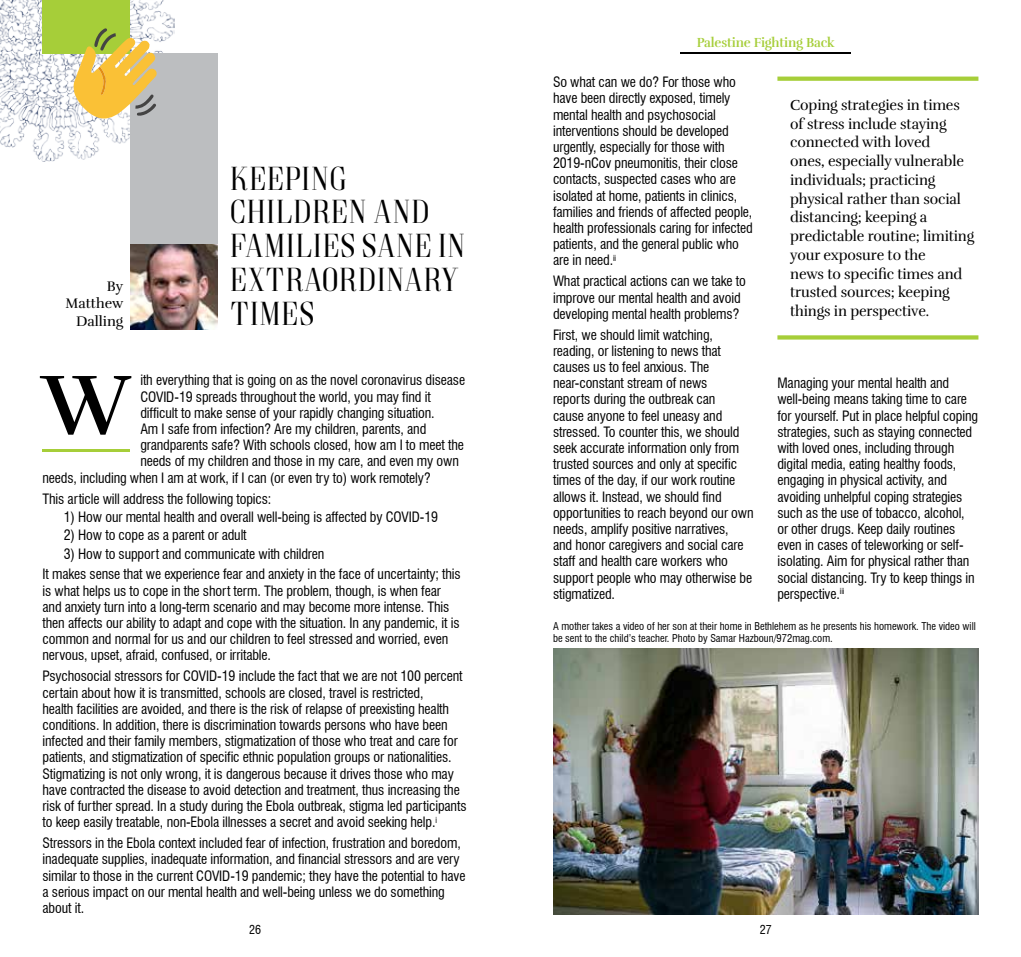
<style>
.page{position:relative;width:1021px;height:957px;background:#fff}
.page>*{position:absolute;margin:0;border:0;box-sizing:border-box;transform-origin:0 0}
.t1{font:700 87px "Rufina";color:#000;scale:.96 1}
.t2{font:33.75px/33.8px "Goldoni";letter-spacing:-.01em;color:#000;scale:.96 1}
.t3{font:15px/18.8px "Rufina";letter-spacing:-.01em;color:#000;scale:.96 1}
.t4{font:14.25px/17.2px "Rufina";color:#000;text-align:right}
.t5{font:condensed 13.95px/16.2px "Swiss 721 BT";letter-spacing:-.01em;color:#000}
.t6{font:700 13.5px "Rufina";letter-spacing:-.01em;color:#a6ce39;scale:.96 1}
.t7{font:condensed 12px "Swiss 721 BT";color:#000}
.t8{font:condensed 10.5px/12px "Swiss 721 BT";color:#000}
</style>
<div class="page">
<img style="left:0;top:0;width:174px;height:162px">
<div style="left:130px;top:53px;width:88px;height:277px;background:#bcbec0"></div>
<img style="left:130px;top:244px;width:88px;height:86px">
<div style="left:43px;top:0;width:87px;height:53px;background:#a6ce39"></div>
<hr style="left:43px;top:449px;width:87px;height:3px;background:#a6ce39">
<svg style="left:74px;top:28px;width:83px;height:91px"></svg>
<img style="left:553px;top:648px;width:425px;height:266px">
<svg style="left:777px;top:77px;width:201px;height:4px"></svg>
<svg style="left:777px;top:335px;width:201px;height:4px"></svg>
<hr style="left:680px;top:52px;width:170px;height:1px;background:#000">
<p class="t4" style="left:65px;top:278px;width:59px">By<br>Matthew<br>Dalling</p>
<h2 class="t2" style="left:231px;top:160px;width:248px">KEEPING<br>CHILDREN AND<br>FAMILIES SANE IN<br>EXTRAORDINARY<br>TIMES</h2>
<p class="t5" style="left:140px;top:372px;width:326px">ith everything that is going on as the novel coronavirus disease</p>
<p class="t5" style="left:140px;top:388px;width:292px">COVID-19 spreads throughout the world, you may find it</p>
<p class="t5" style="left:140px;top:405px;width:296px">difficult to make sense of your rapidly changing situation.</p>
<p class="t5" style="left:140px;top:421px;width:287px">Am I safe from infection? Are my children, parents, and</p>
<p class="t5" style="left:140px;top:437px;width:325px">grandparents safe? With schools closed, how am I to meet the</p>
<p class="t5" style="left:140px;top:453px;width:320px">needs of my children and those in my care, and even my own</p>
<p class="t5" style="left:43px;top:469px;width:390px">needs, including when I am at work, if I can (or even try to) work remotely?</p>
<p class="t5" style="left:43px;top:490px;width:230px">This article will address the following topics:</p>
<p class="t5" style="left:64px;top:509px;width:376px">1) How our mental health and overall well-being is affected by COVID-19</p>
<p class="t5" style="left:64px;top:527px;width:184px">2) How to cope as a parent or adult</p>
<p class="t5" style="left:43px;top:543px;width:419px;line-height:20.9px;text-indent:21px">3) How to support and communicate with children<br>It makes sense that we experience fear and anxiety in the face of uncertainty; this</p>
<p class="t5" style="left:43px;top:582px;width:418px">is what helps us to cope in the short term. The problem, though, is when fear and anxiety turn into a long-term scenario and may become more intense. This then affects our ability to adapt and cope with the situation. In any pandemic, it is common and normal for us and our children to feel stressed and worried, even nervous, upset, afraid, confused, or irritable.</p>
<p class="t5" style="left:43px;top:668px;width:425px">Psychosocial stressors for COVID-19 include the fact that we are not 100 percent certain about how it is transmitted, schools are closed, travel is restricted,<br>health facilities are avoided, and there is the risk of relapse of preexisting health conditions. In addition, there is discrimination towards persons who have been infected and their family members, stigmatization of those who treat and care for patients, and stigmatization of specific ethnic population groups or nationalities.<br>Stigmatizing is not only wrong, it is dangerous because it drives those who may have contracted the disease to avoid detection and treatment, thus increasing the risk of further spread. In a study during the Ebola outbreak, stigma led participants to keep easily treatable, non-Ebola illnesses a secret and avoid seeking help.<sup>i</sup></p>
<p class="t5" style="left:43px;top:835px;width:424px">Stressors in the Ebola context included fear of infection, frustration and boredom, inadequate supplies, inadequate information, and financial stressors and are very similar to those in the current COVID-19 pandemic; they have the potential to have a serious impact on our mental health and well-being unless we do something about it.</p>
<h1 class="t1" style="left:43px;top:352px;width:93px">W</h1>
<p class="t6" style="left:696px;top:34px;width:145px">Palestine Fighting Back</p>
<p class="t5" style="left:553px;top:74px;width:201px">So what can we do? For those who have been directly exposed, timely mental health and psychosocial interventions should be developed urgently, especially for those with 2019-nCov pneumonitis, their close contacts, suspected cases who are isolated at home, patients in clinics, families and friends of affected people, health professionals caring for infected patients, and the general public who are in need.<sup>ii</sup></p>
<p class="t5" style="left:553px;top:273px;width:194px">What practical actions can we take to improve our mental health and avoid developing mental health problems?</p>
<p class="t5" style="left:553px;top:326px;width:202px">First, we should limit watching, reading, or listening to news that causes us to feel anxious. The near-constant stream of news<br>reports during the outbreak can<br>cause anyone to feel uneasy and stressed. To counter this, we should seek accurate information only from trusted sources and only at specific times of the day, if our work routine allows it. Instead, we should find opportunities to reach beyond our own needs, amplify positive narratives,<br>and honor caregivers and social care staff and health care workers who support people who may otherwise be stigmatized.</p>
<p class="t3" style="left:790px;top:96px;width:193px">Coping strategies in times of stress include staying connected with loved<br>ones, especially vulnerable individuals; practicing physical rather than social distancing; keeping a predictable routine; limiting your exposure to the<br>news to specific times and trusted sources; keeping things in perspective.</p>
<p class="t5" style="left:777px;top:375px;width:202px">Managing your mental health and well-being means taking time to care for yourself. Put in place helpful coping strategies, such as staying connected with loved ones, including through digital media, eating healthy foods, engaging in physical activity, and avoiding unhelpful coping strategies such as the use of tobacco, alcohol, or other drugs. Keep daily routines even in cases of teleworking or self&shy;isolating. Aim for physical rather than social distancing. Try to keep things in perspective.<sup>iii</sup></p>
<p class="t8" style="left:553px;top:620px;width:424px">A mother takes a video of her son at their home in Bethlehem as he presents his homework. The video will be sent to the child’s teacher. Photo by Samar Hazboun/972mag.com.</p>
<p class="t7" style="left:249px;top:922px;width:13px">26</p>
<p class="t7" style="left:759px;top:922px;width:13px">27</p>
</div>
